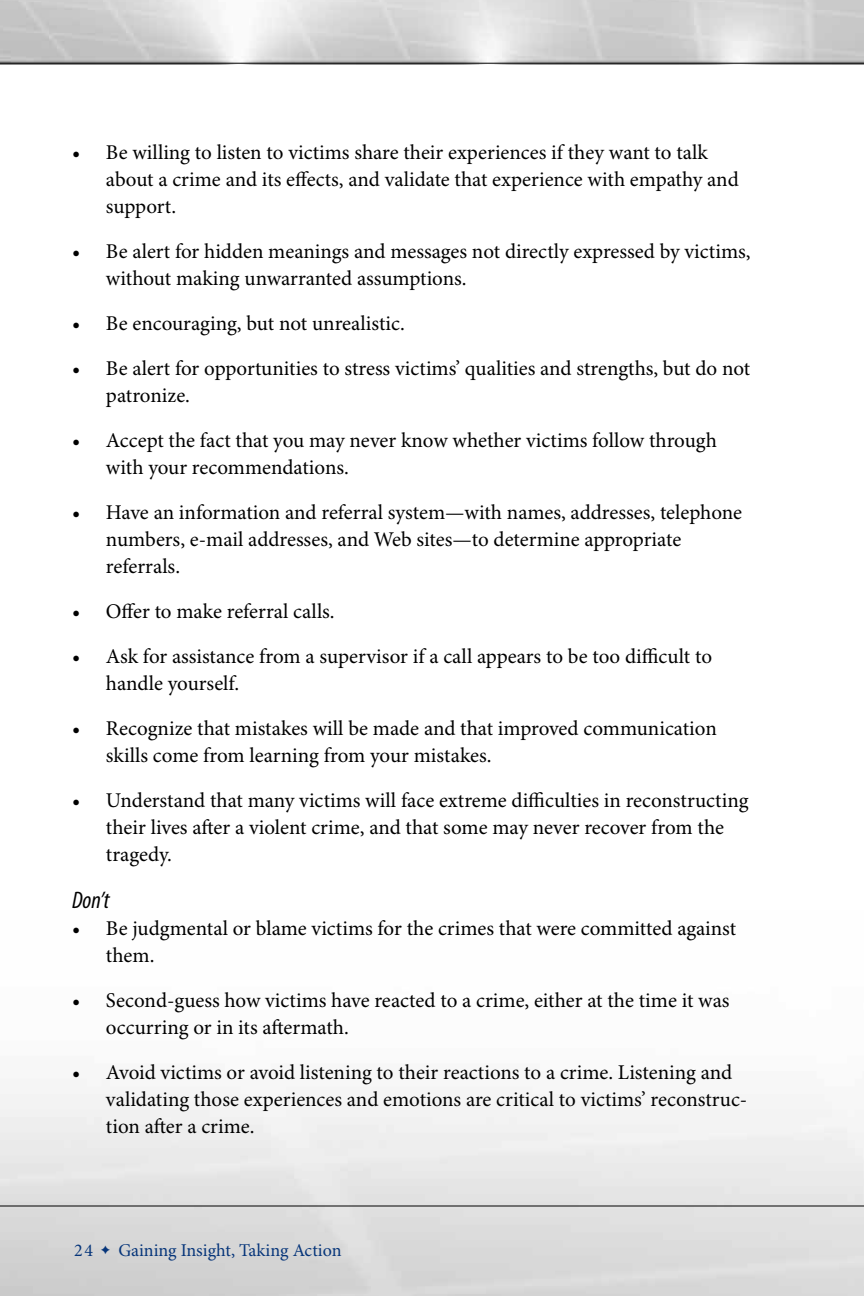
<style>
.page{position:relative;width:864px;height:1296px;background:#fff}
.page>*{position:absolute;margin:0;border:0;box-sizing:border-box;transform-origin:0 0}
.t1{font:italic condensed 24px "Myriad Pro";color:#000}
.t2{font:21px/27px "Minion Pro";color:#000}
.t3{font:18px "Minion Pro";color:#06357a}
</style>
<div class="page">
<img style="left:0;top:0;width:864px;height:65px">
<hr style="left:0;top:63px;width:864px;height:1px;background:#000">
<hr style="left:0;top:1206px;width:864px;height:1px;background:#000">
<svg style="left:101px;top:1246px;width:9px;height:8px"></svg>
<p class="t2" style="left:106px;top:140px;width:634px;text-indent:-34px">• Be willing to listen to victims share their experiences if they want to talk about a crime and its effects, and validate that experience with empathy and support.</p>
<p class="t2" style="left:106px;top:239px;width:646px">Be alert for hidden meanings and messages not directly expressed by victims, without making unwarranted assumptions.</p>
<p class="t2" style="left:106px;top:302px;width:646px;line-height:45px">Be encouraging, but not unrealistic.<br>Be alert for opportunities to stress victims’ qualities and strengths, but do not</p>
<p class="t2" style="left:106px;top:374px;width:613px;line-height:45px">patronize.<br>Accept the fact that you may never know whether victims follow through</p>
<p class="t2" style="left:106px;top:446px;width:638px;line-height:45px">with your recommendations.<br>Have an information and referral system—with names, addresses, telephone</p>
<p class="t2" style="left:106px;top:527px;width:577px">numbers, e-mail addresses, and Web sites—to determine appropriate referrals.</p>
<p class="t2" style="left:106px;top:590px;width:608px;line-height:45px">Offer to make referral calls.<br>Ask for assistance from a supervisor if a call appears to be too difficult to</p>
<p class="t2" style="left:106px;top:662px;width:612px;line-height:45px">handle yourself.<br>Recognize that mistakes will be made and that improved communication</p>
<p class="t2" style="left:106px;top:734px;width:644px;line-height:45px">skills come from learning from your mistakes.<br>Understand that many victims will face extreme difficulties in reconstructing</p>
<p class="t2" style="left:106px;top:815px;width:620px">their lives after a violent crime, and that some may never recover from the tragedy.</p>
<p class="t2" style="left:72px;top:239px;width:10px">•</p>
<p class="t2" style="left:72px;top:302px;width:10px;line-height:45px">• •</p>
<p class="t2" style="left:72px;top:428px;width:10px">•</p>
<p class="t2" style="left:72px;top:500px;width:10px">•</p>
<p class="t2" style="left:72px;top:590px;width:10px;line-height:45px">• •</p>
<p class="t2" style="left:72px;top:716px;width:10px">•</p>
<p class="t2" style="left:72px;top:788px;width:10px">•</p>
<h3 class="t1" style="left:72px;top:887px;width:39px">Don’t</h3>
<p class="t2" style="left:106px;top:916px;width:632px;text-indent:-34px">• Be judgmental or blame victims for the crimes that were committed against them.</p>
<p class="t2" style="left:106px;top:988px;width:625px">Second-guess how victims have reacted to a crime, either at the time it was occurring or in its aftermath.</p>
<p class="t2" style="left:106px;top:1060px;width:643px">Avoid victims or avoid listening to their reactions to a crime. Listening and validating those experiences and emotions are critical to victims’ reconstruc&shy;tion after a crime.</p>
<p class="t2" style="left:72px;top:988px;width:10px">•</p>
<p class="t2" style="left:72px;top:1060px;width:10px">•</p>
<p class="t3" style="left:74px;top:1240px;width:21px">24</p>
<p class="t3" style="left:118px;top:1240px;width:225px">Gaining Insight, Taking Action</p>
</div>
